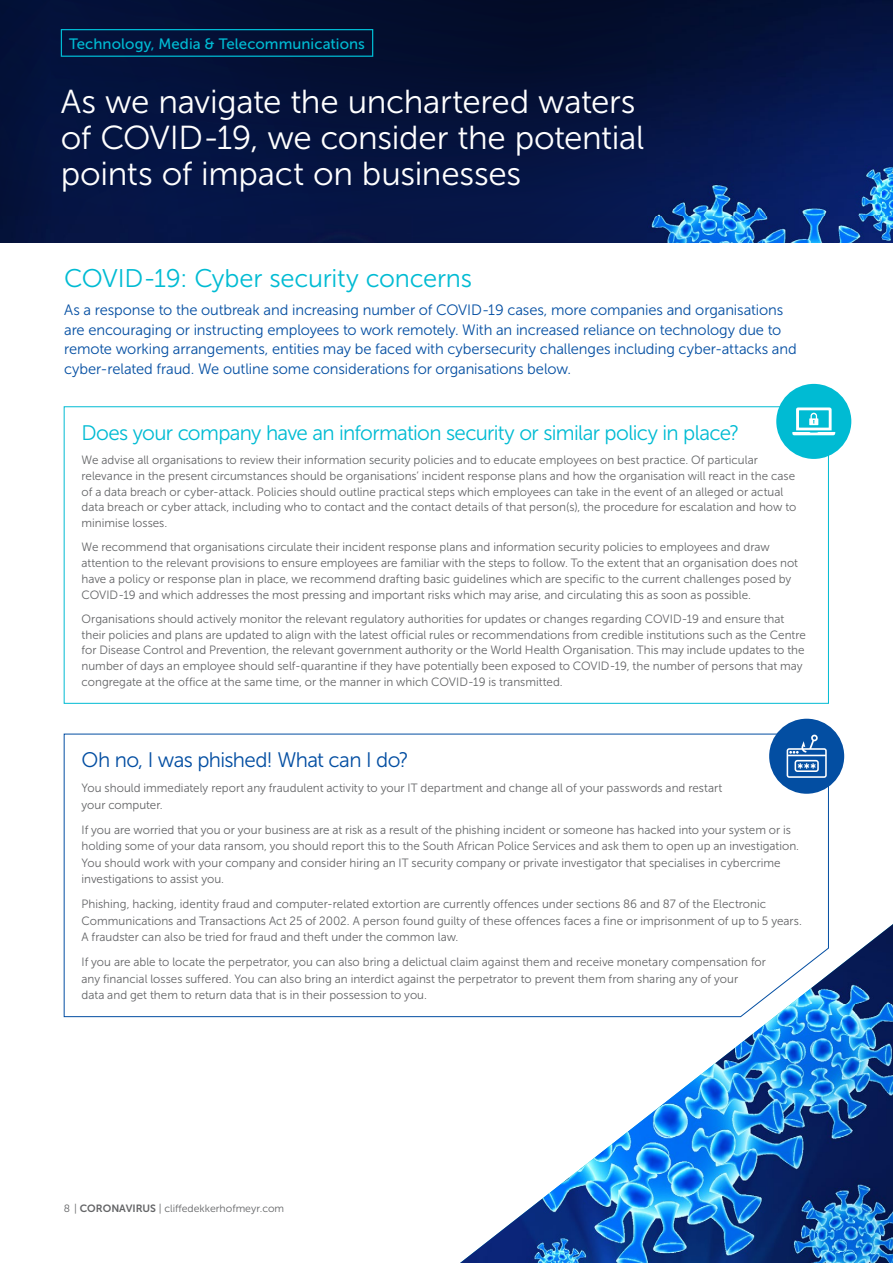
<style>
.page{position:relative;width:893px;height:1263px;background:#fff}
.page>*{position:absolute;margin:0;border:0;box-sizing:border-box;transform-origin:0 0}
.t1{font:33.15px/36px "Museo Sans 300";letter-spacing:-.01em;color:#fff}
.t2{font:25.5px "Museo Sans 300";letter-spacing:-.01em;color:#00bbd3}
.t3{font:21px "Museo Sans 300";letter-spacing:-.03em;color:#00bbd3}
.t4{font:21px "Museo Sans 300";letter-spacing:-.03em;color:#034ea2}
.t5{font:15px/19.5px "Museo Sans 300";letter-spacing:-.005em;color:#034ea2}
.t6{font:15px "Museo Sans 500";letter-spacing:.005em;color:#00bbd3}
.t7{font:12px/15.8px "Museo Sans 300";color:#636466}
.t8{font:10.5px "Museo Sans 300";color:#636466}
.s1{font-family:"Museo Sans 700"}
</style>
<div class="page">
<img style="left:568px;top:1004px;width:325px;height:259px">
<img style="left:460px;top:1177px;width:109px;height:86px">
<img style="left:829px;top:924px;width:64px;height:80px">
<img style="left:0;top:0;width:893px;height:242px">
<div style="left:61px;top:29px;width:312px;height:28px;border:1px solid #00bbd3"></div>
<div style="left:776px;top:384px;width:75px;height:75px;background:#00bbd3;border-radius:50%"></div>
<svg style="left:792px;top:407px;width:43px;height:28px"></svg>
<svg style="left:63px;top:733px;width:766px;height:284px"></svg>
<div style="left:769px;top:719px;width:75px;height:75px;background:#034ea2;border-radius:50%"></div>
<svg style="left:787px;top:734px;width:40px;height:44px"></svg>
<p class="t6" style="left:69px;top:35px;width:297px">Technology, Media &amp; Telecommunications</p>
<h1 class="t1" style="left:61px;top:84px;width:585px">As we navigate the unchartered waters of COVID-19, we consider the potential points of impact on businesses</h1>
<h2 class="t2" style="left:64px;top:265px;width:409px">COVID-19: Cyber security concerns</h2>
<p class="t5" style="left:64px;top:300px;width:734px">As a response to the outbreak and increasing number of COVID-19 cases, more companies and organisations are encouraging or instructing employees to work remotely. With an increased reliance on technology due to remote working arrangements, entities may be faced with cybersecurity challenges including cyber-attacks and cyber-related fraud. We outline some considerations for organisations below.</p>
<h3 class="t3" style="left:82px;top:421px;width:659px">Does your company have an information security or similar policy in place?</h3>
<p class="t7" style="left:82px;top:452px;width:716px">We advise all organisations to review their information security policies and to educate employees on best practice. Of particular relevance in the present circumstances should be organisations’ incident response plans and how the organisation will react in the case of a data breach or cyber-attack. Policies should outline practical steps which employees can take in the event of an alleged or actual data breach or cyber attack, including who to contact and the contact details of that person(s), the procedure for escalation and how to minimise losses.</p>
<p class="t7" style="left:82px;top:539px;width:718px">We recommend that organisations circulate their incident response plans and information security policies to employees and draw attention to the relevant provisions to ensure employees are familiar with the steps to follow. To the extent that an organisation does not have a policy or response plan in place, we recommend drafting basic guidelines which are specific to the current challenges posed by COVID-19 and which addresses the most pressing and important risks which may arise, and circulating this as soon as possible.</p>
<p class="t7" style="left:82px;top:611px;width:726px">Organisations should actively monitor the relevant regulatory authorities for updates or changes regarding COVID-19 and ensure that their policies and plans are updated to align with the latest official rules or recommendations from credible institutions such as the Centre for Disease Control and Prevention, the relevant government authority or the World Health Organisation. This may include updates to the number of days an employee should self-quarantine if they have potentially been exposed to COVID-19, the number of persons that may congregate at the office at the same time, or the manner in which COVID-19 is transmitted.</p>
<h3 class="t4" style="left:82px;top:749px;width:329px">Oh no, I was phished! What can I do?</h3>
<p class="t7" style="left:82px;top:780px;width:642px;line-height:16.5px">You should immediately report any fraudulent activity to your IT department and change all of your passwords and restart your computer.</p>
<p class="t7" style="left:82px;top:821px;width:719px;line-height:16.5px">If you are worried that you or your business are at risk as a result of the phishing incident or someone has hacked into your system or is holding some of your data ransom, you should report this to the South African Police Services and ask them to open up an investigation.<br>You should work with your company and consider hiring an IT security company or private investigator that specialises in cybercrime investigations to assist you.</p>
<p class="t7" style="left:82px;top:896px;width:722px;line-height:16.5px">Phishing, hacking, identity fraud and computer-related extortion are currently offences under sections 86 and 87 of the Electronic<br>Communications and Transactions Act 25 of 2002. A person found guilty of these offences faces a fine or imprisonment of up to 5 years.<br>A fraudster can also be tried for fraud and theft under the common law.</p>
<p class="t7" style="left:82px;top:954px;width:686px;line-height:16.5px">If you are able to locate the perpetrator, you can also bring a delictual claim against them and receive monetary compensation for any financial losses suffered. You can also bring an interdict against the perpetrator to prevent them from sharing any of your<br>data and get them to return data that is in their possession to you.</p>
<p class="t8" style="left:64px;top:1203px;width:222px">8 | <span class="s1">CORONAVIRUS</span> | cliffedekkerhofmeyr.com</p>
</div>
